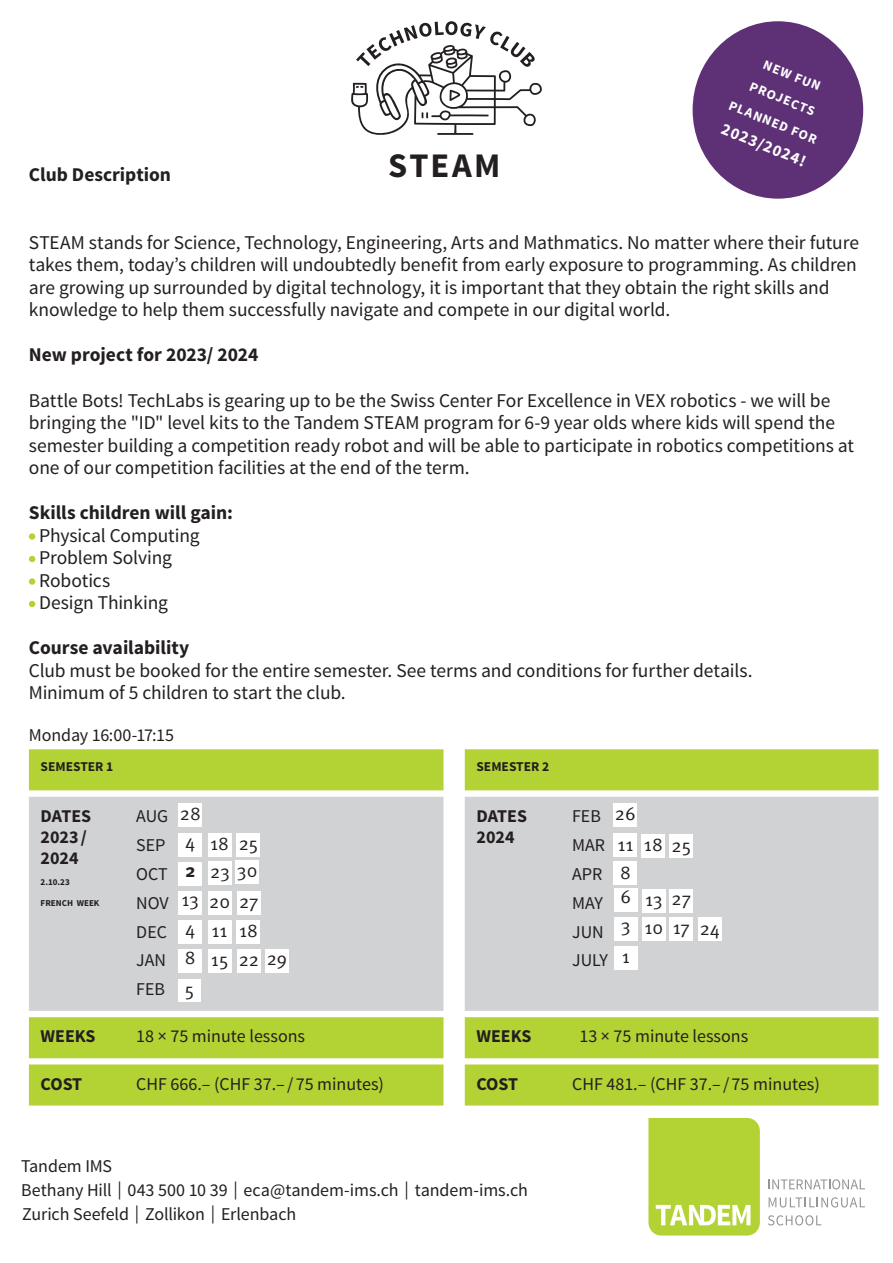
<style>
.page{position:relative;width:893px;height:1263px;background:#fff}
.page>*{position:absolute;margin:0;border:0;box-sizing:border-box;transform-origin:0 0}
.titel{font:700 34.5px "Source Sans Pro";letter-spacing:.065em;color:#231f20}
._2{font:19.5px/22.5px "Source Sans Pro";letter-spacing:-.005em;color:#231f20}
._1{font:19.5px "Source Sans Pro";letter-spacing:-.005em;color:#231f20}
._2-2{font:700 19.5px "Source Sans Pro";color:#231f20}
._1-2{font:700 19.5px "Source Sans Pro";letter-spacing:-.005em;color:#231f20}
._2-3{font:18.6px "Meta OT";color:#231f20}
._2-4{font:700 18.6px "Meta OT";color:#231f20}
._2-5{font:18px "Source Sans Pro";color:#231f20}
._2-6{font:700 18px/21px "Source Sans Pro";color:#231f20}
.titel-2{font:18px "Source Sans Pro";letter-spacing:-.01em;color:#231f20}
._1-3{font:18px "Source Sans Pro";letter-spacing:-.005em;color:#231f20}
.titel-3{font:700 16.5px "Source Sans Pro";color:#fff}
.titel-4{font:700 13.5px/25.3px "Source Sans Pro";color:#fff;text-align:center}
._2-7{font:700 13.5px "Source Sans Pro";color:#231f20}
._2-8{font:700 9px "Source Sans Pro";color:#231f20}
</style>
<div class="page">
<svg style="left:351px;top:21px;width:191px;height:114px"></svg>
<svg style="left:648px;top:1118px;width:112px;height:117px;background:#bad647"></svg>
<svg style="left:769px;top:1179px;width:96px;height:10px"></svg>
<svg style="left:769px;top:1197px;width:96px;height:10px"></svg>
<svg style="left:768px;top:1215px;width:53px;height:10px"></svg>
<div style="left:693px;top:21px;width:170px;height:178px;background:#5e3176;border-radius:50%"></div>
<div style="left:29px;top:533px;width:6px;height:7px;background:#b3d234;border-radius:50%"></div>
<svg style="left:29px;top:556px;width:6px;height:6px"></svg>
<div style="left:29px;top:578px;width:6px;height:7px;background:#b3d234;border-radius:50%"></div>
<svg style="left:29px;top:601px;width:6px;height:6px"></svg>
<svg style="left:29px;top:749px;width:849px;height:356px;background:#bed954"></svg>
<div style="left:29px;top:797px;width:849px;height:214px;background:#d1d2d4"></div>
<div style="left:179px;top:804px;width:23px;height:23px;background:#fff"></div>
<div style="left:179px;top:833px;width:23px;height:23px;background:#fff"></div>
<div style="left:179px;top:891px;width:23px;height:24px;background:#fff"></div>
<div style="left:179px;top:949px;width:23px;height:24px;background:#fff"></div>
<div style="left:179px;top:862px;width:23px;height:23px;background:#fff"></div>
<div style="left:179px;top:920px;width:23px;height:24px;background:#fff"></div>
<div style="left:179px;top:979px;width:22px;height:22px;background:#fff"></div>
<div style="left:208px;top:833px;width:23px;height:23px;background:#fff"></div>
<div style="left:208px;top:891px;width:23px;height:24px;background:#fff"></div>
<div style="left:208px;top:949px;width:23px;height:24px;background:#fff"></div>
<div style="left:208px;top:920px;width:23px;height:24px;background:#fff"></div>
<div style="left:237px;top:891px;width:24px;height:24px;background:#fff"></div>
<div style="left:237px;top:949px;width:24px;height:24px;background:#fff"></div>
<div style="left:265px;top:949px;width:24px;height:24px;background:#fff"></div>
<div style="left:614px;top:947px;width:23px;height:23px;background:#fff"></div>
<div style="left:614px;top:861px;width:23px;height:24px;background:#fff"></div>
<div style="left:614px;top:889px;width:23px;height:23px;background:#fff"></div>
<div style="left:642px;top:889px;width:24px;height:24px;background:#fff"></div>
<div style="left:642px;top:917px;width:24px;height:24px;background:#fff"></div>
<div style="left:670px;top:917px;width:23px;height:23px;background:#fff"></div>
<div style="left:614px;top:917px;width:23px;height:24px;background:#fff"></div>
<div style="left:237px;top:833px;width:23px;height:24px;background:#fff"></div>
<div style="left:237px;top:921px;width:23px;height:23px;background:#fff"></div>
<div style="left:614px;top:804px;width:23px;height:23px;background:#fff"></div>
<div style="left:698px;top:917px;width:24px;height:23px;background:#fff"></div>
<div style="left:670px;top:834px;width:23px;height:23px;background:#fff"></div>
<div style="left:614px;top:833px;width:23px;height:24px;background:#fff"></div>
<div style="left:670px;top:889px;width:23px;height:23px;background:#fff"></div>
<div style="left:208px;top:861px;width:24px;height:23px;background:#fff"></div>
<div style="left:642px;top:834px;width:23px;height:23px;background:#fff"></div>
<div style="left:236px;top:860px;width:23px;height:24px;background:#fff"></div>
<p class="_2-2" style="left:29px;top:162px;width:144px">Club Description</p>
<p class="titel" style="left:388px;top:144px;width:114px">STEAM</p>
<p class="titel-4" style="left:753px;top:46px;width:95px;rotate:22deg">NEW FUN<br>PROJECTS<br>PLANNED FOR</p>
<p class="titel-3" style="left:726px;top:118px;width:91px;rotate:22deg">2023/2024!</p>
<p class="_2" style="left:29px;top:232px;width:832px">STEAM stands for Science, Technology, Engineering, Arts and Mathmatics. No matter where their future takes them, today’s children will undoubtedly benefit from early exposure to programming. As children are growing up surrounded by digital technology, it is important that they obtain the right skills and knowledge to help them successfully navigate and compete in our digital world.</p>
<p class="_2-2" style="left:29px;top:342px;width:231px">New project for 2023/ 2024</p>
<p class="_2" style="left:29px;top:389px;width:827px">Battle Bots! TechLabs is gearing up to be the Swiss Center For Excellence in VEX robotics - we will be bringing the "ID" level kits to the Tandem STEAM program for 6-9 year olds where kids will spend the semester building a competition ready robot and will be able to participate in robotics competitions at one of our competition facilities at the end of the term.</p>
<p class="_2-2" style="left:29px;top:500px;width:206px">Skills children will gain:</p>
<p class="_2" style="left:39px;top:524px;width:162px">Physical Computing</p>
<p class="_2" style="left:39px;top:547px;width:134px">Problem Solving</p>
<p class="_2" style="left:39px;top:569px;width:73px">Robotics</p>
<p class="_2" style="left:39px;top:592px;width:130px">Design Thinking</p>
<p class="_1-2" style="left:29px;top:635px;width:162px">Course availability</p>
<p class="_1" style="left:29px;top:658px;width:725px">Club must be booked for the entire semester. See terms and conditions for further details.</p>
<p class="_1" style="left:29px;top:680px;width:318px">Minimum of 5 children to start the club.</p>
<p class="_1-3" style="left:29px;top:724px;width:147px">Monday 16:00-17:15</p>
<p class="_2-7" style="left:41px;top:758px;width:74px">SEMESTER 1</p>
<p class="_2-7" style="left:476px;top:758px;width:74px">SEMESTER 2</p>
<p class="_2-6" style="left:41px;top:806px;width:52px">DATES</p>
<p class="_2-6" style="left:41px;top:827px;width:48px">2023/<br>2024</p>
<p class="_2-8" style="left:41px;top:876px;width:31px">2.10.23</p>
<p class="_2-8" style="left:41px;top:897px;width:60px">FRENCH WEEK</p>
<p class="_2-3" style="left:615px;top:803px;width:22px">26</p>
<p class="_2-3" style="left:180px;top:803px;width:23px">28</p>
<p class="_2-3" style="left:185px;top:830px;width:12px">4</p>
<p class="_2-5" style="left:136px;top:805px;width:33px">AUG</p>
<p class="_2-5" style="left:136px;top:834px;width:31px">SEP</p>
<p class="_2-5" style="left:136px;top:862px;width:33px">OCT</p>
<p class="_2-5" style="left:136px;top:891px;width:34px">NOV</p>
<p class="_2-5" style="left:136px;top:920px;width:32px">DEC</p>
<p class="_2-5" style="left:136px;top:949px;width:31px">JAN</p>
<p class="_2-5" style="left:136px;top:978px;width:30px">FEB</p>
<p class="_2-6" style="left:476px;top:806px;width:52px">DATES<br>2024</p>
<p class="_2-5" style="left:572px;top:805px;width:30px">FEB</p>
<p class="_2-3" style="left:210px;top:832px;width:20px">18</p>
<p class="_2-3" style="left:644px;top:833px;width:20px">18</p>
<p class="_2-5" style="left:572px;top:834px;width:35px">MAR</p>
<p class="_2-5" style="left:572px;top:862px;width:32px">APR</p>
<p class="_2-5" style="left:572px;top:891px;width:32px">MAY</p>
<p class="_2-5" style="left:572px;top:920px;width:33px">JUN</p>
<p class="_2-5" style="left:572px;top:949px;width:37px">JULY</p>
<p class="_2-3" style="left:239px;top:832px;width:21px">25</p>
<p class="_2-3" style="left:617px;top:833px;width:18px">11</p>
<p class="_2-3" style="left:672px;top:834px;width:21px">25</p>
<p class="_2-4" style="left:185px;top:858px;width:12px">2</p>
<p class="_2-3" style="left:620px;top:862px;width:12px">8</p>
<p class="_2-3" style="left:620px;top:886px;width:12px">6</p>
<p class="_2-3" style="left:645px;top:888px;width:19px">13</p>
<p class="_2-3" style="left:621px;top:914px;width:11px">3</p>
<p class="_2-3" style="left:644px;top:916px;width:20px">10</p>
<p class="_2-3" style="left:673px;top:916px;width:19px">17</p>
<p class="_2-3" style="left:210px;top:860px;width:49px">23 30</p>
<p class="_2-3" style="left:672px;top:888px;width:21px">27</p>
<p class="_2-3" style="left:182px;top:888px;width:19px">13</p>
<p class="_2-3" style="left:209px;top:890px;width:23px">20</p>
<p class="_2-3" style="left:239px;top:890px;width:21px">27</p>
<p class="_2-3" style="left:700px;top:917px;width:22px">24</p>
<p class="_2-3" style="left:239px;top:920px;width:20px">18</p>
<p class="_2-3" style="left:185px;top:917px;width:12px">4</p>
<p class="_2-3" style="left:212px;top:919px;width:18px">11</p>
<p class="_2-3" style="left:185px;top:946px;width:12px">8</p>
<p class="_2-3" style="left:239px;top:948px;width:50px">22 29</p>
<p class="_2-3" style="left:622px;top:946px;width:10px">1</p>
<p class="_2-3" style="left:211px;top:948px;width:19px">15</p>
<p class="_2-3" style="left:185px;top:979px;width:11px">5</p>
<p class="_2-6" style="left:41px;top:1027px;width:56px">WEEKS</p>
<p class="_2-5" style="left:136px;top:1025px;width:170px">18 × 75 minute lessons</p>
<p class="_2-6" style="left:476px;top:1027px;width:56px">WEEKS</p>
<p class="_2-5" style="left:579px;top:1025px;width:170px">13 × 75 minute lessons</p>
<p class="_2-6" style="left:41px;top:1074px;width:43px">COST</p>
<p class="_2-5" style="left:136px;top:1072px;width:249px">CHF 666.– (CHF 37.– / 75 minutes)</p>
<p class="_2-6" style="left:476px;top:1074px;width:43px">COST</p>
<p class="_2-5" style="left:572px;top:1072px;width:249px">CHF 481.– (CHF 37.– / 75 minutes)</p>
<p class="_1-3" style="left:21px;top:1155px;width:92px">Tandem IMS</p>
<p class="_2-5" style="left:21px;top:1179px;width:508px">Bethany Hill | 043 500 10 39 | eca@tandem-ims.ch | tandem-ims.ch</p>
<p class="titel-2" style="left:22px;top:1203px;width:276px">Zurich Seefeld | Zollikon | Erlenbach</p>
</div>
